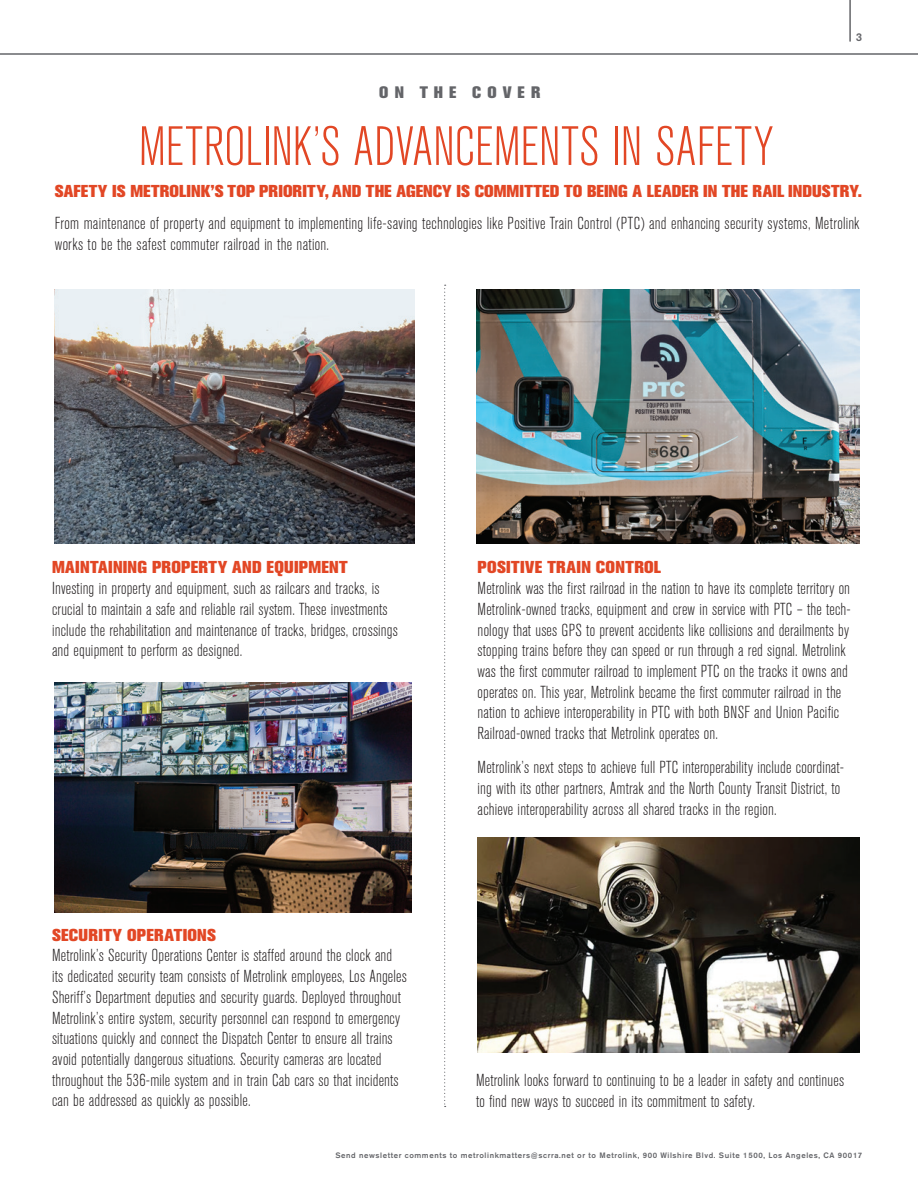
<style>
.page{position:relative;width:918px;height:1188px;background:#fff}
.page>*{position:absolute;margin:0;border:0;box-sizing:border-box;transform-origin:0 0}
.t1{font:300 condensed 54.75px "Akzidenz Grotesk BE";letter-spacing:.005em;color:#e24725}
.t2{font:300 condensed 17.25px/20.7px "Akzidenz Grotesk BE";letter-spacing:.01em;color:#231f20}
.t3{font:800 17.1px "Akzidenz Grotesk BE";letter-spacing:.01em;color:#e24725}
.t4{font:800 16.5px "Akzidenz Grotesk BE";letter-spacing:.37em;color:#646569}
.t5{font:500 11.25px "Akzidenz Grotesk BE";color:#646569}
.t6{font:500 7.8px "Akzidenz Grotesk BE";letter-spacing:.08em;color:#646569}
</style>
<div class="page">
<hr style="left:0;top:53px;width:918px;height:2px;background:#646569">
<hr style="left:849px;top:0;width:2px;height:42px;background:#646569">
<svg style="left:444px;top:285px;width:2px;height:822px"></svg>
<img style="left:55px;top:683px;width:357px;height:229px">
<img style="left:55px;top:289px;width:360px;height:254px">
<img style="left:476px;top:289px;width:384px;height:254px">
<img style="left:478px;top:838px;width:382px;height:215px">
<p class="t4" style="left:472px;top:83px;width:70px">COVER</p>
<p class="t4" style="left:379px;top:83px;width:26px">O N</p>
<p class="t1" style="left:139px;top:117px;width:636px">METROLINKS’ ADVANCEMENTS IN SAFETY</p>
<p class="t4" style="left:420px;top:83px;width:38px">THE</p>
<p class="t5" style="left:856px;top:30px;width:8px">3</p>
<p class="t3" style="left:55px;top:181px;width:809px">SAFETY IS METROLINK S’ TOP PRIORITY, AND THE AGENCY IS COMMITTED TO BEING A LEADER IN THE RAIL INDUSTRY.</p>
<p class="t2" style="left:55px;top:213px;width:806px">From maintenance of property and equipment to implementing life-saving technologies like Positive Train Control (PTC) and enhancing security systems, Metrolink works beto the safest commuter railroad in the nation.</p>
<p class="t3" style="left:52px;top:558px;width:297px">MAINTAINING PROPERTY AND EQUIPMENT</p>
<p class="t2" style="left:52px;top:578px;width:347px">Investing in property and equipment, such as railcars and tracks is, crucial to maintain a safe and reliable rail system. These investments include the rehabilitation and maintenance of tracks, bridges, crossings and equipment to perform as designed.</p>
<p class="t3" style="left:52px;top:925px;width:166px">SECURITY OPERATIONS</p>
<p class="t2" style="left:52px;top:946px;width:356px">Metrolink s’ Security Operations Center is staffed around the clock and its dedicated security team consists of Metrolink employees, Los Angeles Sheriff s’ Department deputies and security guards. Deployed throughout Metrolink s’ entire system, security personnel can respond to emergency situations quickly and connect the Dispatch Center to ensure all trains avoid potentially dangerous situations. Security cameras are located throughout the 536-mile system and in train Cab cars so that incidents can be addressed as quickly as possible.</p>
<p class="t3" style="left:478px;top:558px;width:185px">POSITIVE TRAIN CONTROL</p>
<p class="t2" style="left:478px;top:578px;width:374px">Metrolink was the first railroad in the nation to have its complete territory on</p>
<p class="t2" style="left:478px;top:620px;width:373px">nology that uses GPS to prevent accidents like collisions and derailments by</p>
<p class="t2" style="left:478px;top:599px;width:375px">Metrolink-owned tracks, equipment and crew in service with PTC – the tech-</p>
<p class="t2" style="left:478px;top:640px;width:372px">stopping trains before they can speed or run through a red signal. Metrolink was the first commuter railroad to implement PTC on the tracks it owns and operates on. This year, Metrolink became the first commuter railroad in the nation to achieve interoperability in PTC with both BNSF and Union Pacific Railroad-owned tracks that Metrolink operates on.</p>
<p class="t2" style="left:478px;top:778px;width:364px">ing with its other partners, Amtrak and the North County Transit District to,</p>
<p class="t2" style="left:478px;top:757px;width:368px">Metrolink s’ next steps to achieve full PTC interoperability include coordinat-</p>
<p class="t2" style="left:478px;top:799px;width:300px">achieve interoperability across all shared tracks in the region.</p>
<p class="t2" style="left:476px;top:1070px;width:369px">Metrolink looks forward to continuing beto a leader in safety and continues to find new ways to succeed itsin commitment to safety.</p>
<p class="t6" style="left:335px;top:1151px;width:528px">Send newsletter comments to metrolinkmatters@scrra.net or to Metrolink, 900 Wilshire Blvd. Suite 1500, Los Angeles, CA 90017</p>
</div>
